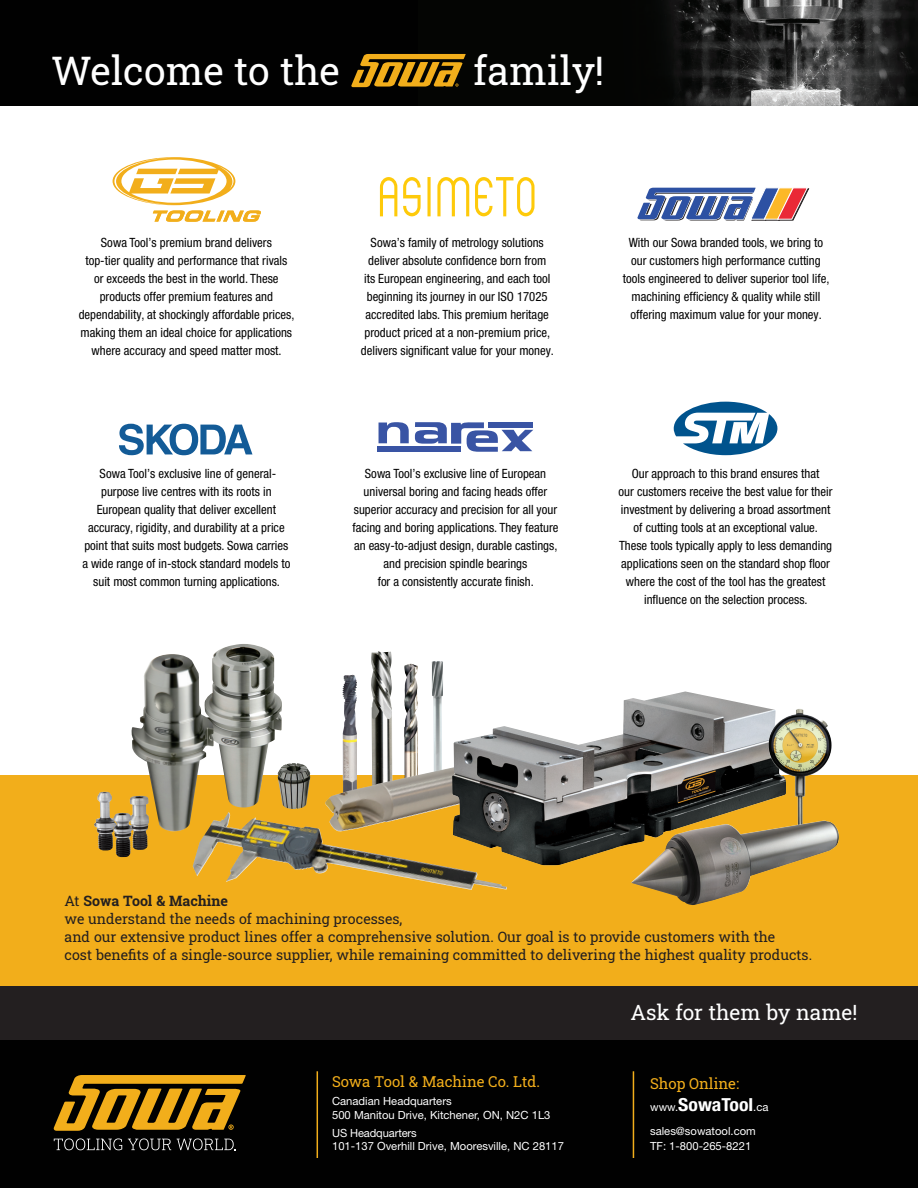
<style>
.page{position:relative;width:918px;height:1188px;background:#fff}
.page>*{position:absolute;margin:0;border:0;box-sizing:border-box;transform-origin:0 0}
.t1{font:39.3px "Roboto Slab";color:#fff}
.t2{font:21px "Roboto Slab";color:#fff}
.t3{font:700 condensed 18px "Helvetica Neue LT Pro";color:#fff;scale:1.1 1}
.t4{font:15px "Roboto Slab";color:#f2ae1b}
.t5{font:14.25px/18px "Roboto Slab";color:#231f20}
.t6{font:condensed 12.75px/18px "Helvetica Neue LT Pro";color:#010101;text-align:center}
.t7{font:11.25px/13.5px "Helvetica Neue LT Pro";color:#fff}
.s1{font-weight:700}
.s2{font-weight:400;font-stretch:normal;font-size:11.25px}
</style>
<div class="page">
<div style="left:0;top:0;width:918px;height:106px;background:#010101"></div>
<img style="left:419px;top:0;width:499px;height:106px">
<svg style="left:351px;top:54px;width:115px;height:33px"></svg>
<div style="left:0;top:1040px;width:918px;height:148px;background:#010101"></div>
<svg style="left:54px;top:1138px;width:68px;height:12px"></svg>
<svg style="left:128px;top:1138px;width:43px;height:12px"></svg>
<svg style="left:177px;top:1138px;width:59px;height:12px"></svg>
<svg style="left:54px;top:1075px;width:192px;height:56px"></svg>
<hr style="left:317px;top:1071px;width:1px;height:87px;background:#f2ae1b">
<hr style="left:633px;top:1071px;width:1px;height:87px;background:#f2ae1b">
<svg style="left:379px;top:422px;width:30px;height:21px"></svg>
<svg style="left:415px;top:422px;width:118px;height:30px"></svg>
<div style="left:488px;top:422px;width:45px;height:6px;background:#3954a4"></div>
<div style="left:378px;top:446px;width:83px;height:6px;background:#3954a4"></div>
<svg style="left:119px;top:424px;width:133px;height:31px"></svg>
<svg style="left:674px;top:402px;width:103px;height:53px"></svg>
<svg style="left:427px;top:177px;width:4px;height:39px"></svg>
<svg style="left:437px;top:177px;width:32px;height:39px"></svg>
<svg style="left:403px;top:177px;width:18px;height:39px"></svg>
<svg style="left:380px;top:177px;width:17px;height:39px"></svg>
<svg style="left:475px;top:177px;width:60px;height:39px"></svg>
<svg style="left:113px;top:157px;width:122px;height:48px"></svg>
<svg style="left:153px;top:211px;width:108px;height:11px"></svg>
<svg style="left:637px;top:187px;width:172px;height:34px"></svg>
<div style="left:0;top:775px;width:918px;height:218px;background:#f2ae1b"></div>
<div style="left:0;top:986px;width:918px;height:54px;background:#231f20"></div>
<img style="left:214px;top:644px;width:68px;height:163px">
<img style="left:132px;top:654px;width:82px;height:177px">
<img style="left:342px;top:675px;width:15px;height:89px">
<img style="left:404px;top:664px;width:14px;height:100px">
<img style="left:371px;top:651px;width:21px;height:113px">
<img style="left:277px;top:763px;width:34px;height:46px">
<img style="left:130px;top:796px;width:19px;height:54px">
<img style="left:94px;top:792px;width:19px;height:59px">
<img style="left:113px;top:813px;width:19px;height:44px">
<img style="left:193px;top:812px;width:314px;height:78px">
<img style="left:432px;top:661px;width:11px;height:103px">
<img style="left:325px;top:764px;width:127px;height:68px">
<img style="left:452px;top:691px;width:314px;height:174px">
<img style="left:766px;top:708px;width:66px;height:113px">
<img style="left:631px;top:821px;width:208px;height:84px">
<p class="t1" style="left:51px;top:44px;width:290px">Welcome to the</p>
<p class="t1" style="left:473px;top:44px;width:132px">family!</p>
<p class="t6" style="left:79px;top:233px;width:217px">Sowa Tool’s premium brand delivers<br>top-tier quality and performance that rivals<br>or exceeds the best in the world. These products offer premium features and dependability, at shockingly affordable prices, making them an ideal choice for applications where accuracy and speed matter most.</p>
<p class="t6" style="left:623px;top:233px;width:208px">With our Sowa branded tools, we bring to our customers high performance cutting tools engineered to deliver superior tool life, machining efficiency &amp; quality while still offering maximum value for your money.</p>
<p class="t6" style="left:361px;top:233px;width:193px">Sowa’s family of metrology solutions deliver absolute confidence born from its European engineering, and each tool beginning its journey in our ISO 17025 accredited labs. This premium heritage product priced at a non-premium price, delivers significant value for your money.</p>
<p class="t6" style="left:82px;top:464px;width:210px">Sowa Tool’s exclusive line of general&shy;purpose live centres with its roots in European quality that deliver excellent accuracy, rigidity, and durability at a price point that suits most budgets. Sowa carries a wide range of in-stock standard models to suit most common turning applications.</p>
<p class="t6" style="left:352px;top:464px;width:208px">Sowa Tool’s exclusive line of European universal boring and facing heads offer superior accuracy and precision for all your facing and boring applications. They feature an easy-to-adjust design, durable castings, and precision spindle bearings<br>for a consistently accurate finish.</p>
<p class="t6" style="left:619px;top:465px;width:215px">Our approach to this brand ensures that<br>our customers receive the best value for their investment by delivering a broad assortment of cutting tools at an exceptional value.<br>These tools typically apply to less demanding applications seen on the standard shop floor where the cost of the tool has the greatest influence on the selection process.</p>
<p class="t5" style="left:64px;top:891px;width:749px">At <span class="s1">Sowa Tool &amp; Machine<br></span>we understand the needs of machining processes,<br>and our extensive product lines offer a comprehensive solution. Our goal is to provide customers with the<br>cost benefits of a single-source supplier, while remaining committed to delivering the highest quality products.</p>
<p class="t4" style="left:332px;top:1071px;width:209px">Sowa Tool &amp; Machine Co. Ltd.</p>
<p class="t7" style="left:332px;top:1094px;width:220px">Canadian Headquarters<br>500 Manitou Drive, Kitchener, ON, N2C 1L3</p>
<p class="t7" style="left:332px;top:1126px;width:233px">US Headquarters<br>101-137 Overhill Drive, Mooresville, NC 28117</p>
<p class="t2" style="left:630px;top:997px;width:228px">Ask for them by name!</p>
<p class="t4" style="left:650px;top:1073px;width:90px">Shop Online:</p>
<p class="t3" style="left:650px;top:1094px;width:109px"><span class="s2">www.</span>SowaTool<span class="s2">.ca</span></p>
<p class="t7" style="left:650px;top:1123px;width:107px;line-height:15px">sales@sowatool.com<br>TF: 1-800-265-8221</p>
</div>
